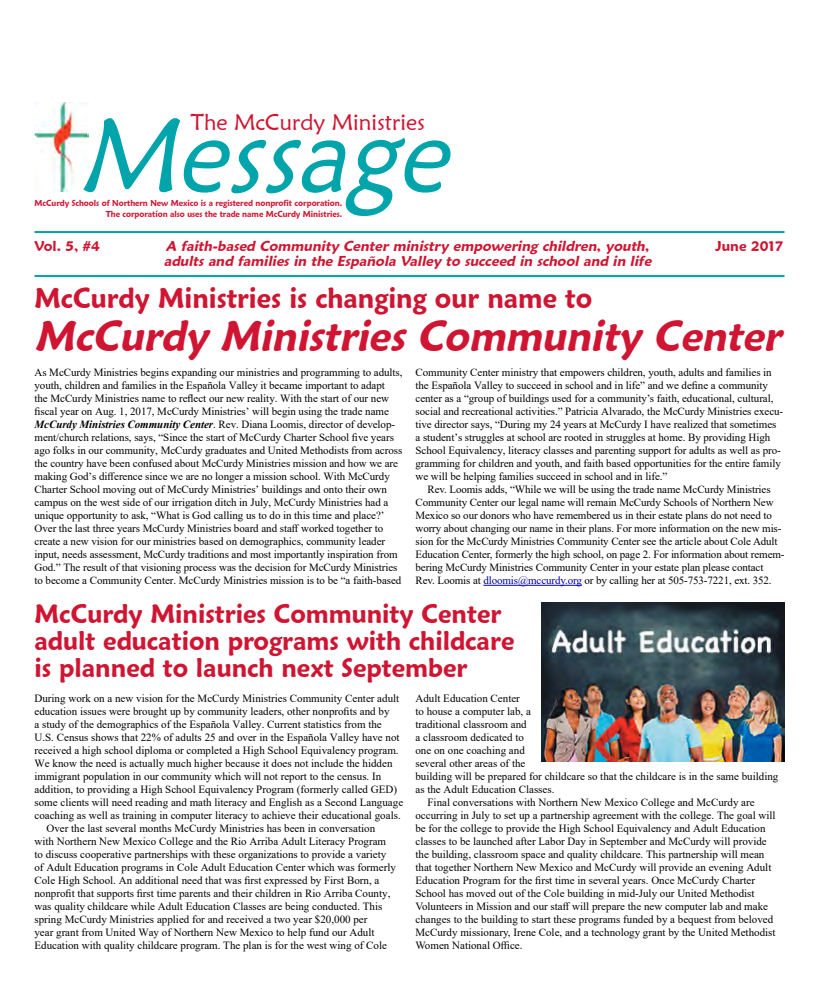
<style>
.page{position:relative;width:819px;height:990px;background:#fff}
.page>*{position:absolute;margin:0;border:0;box-sizing:border-box;transform-origin:0 0}
.t1{font:italic 600 42px "Maiandra GD";color:#d01532;scale:.94 1}
.t2{font:600 28px "Maiandra GD";color:#d01532;scale:.94 1}
.t3{font:600 26px/27px "Maiandra GD";color:#d01532;scale:.95 1}
.t4{font:22.5px "Maiandra GD";color:#d01532}
.t5{font:italic 600 14px "Maiandra GD";color:#d01532}
.t6{font:600 14px "Maiandra GD";color:#d01532}
.t7{font:11px/13px "Times New Roman";color:#000}
.t8{font:600 8.5px/11px "Maiandra GD";letter-spacing:-.005em;color:#d01532;text-align:right;scale:.94 1}
.s1{font-weight:700;font-style:italic}
.s2{color:#0000ac}
</style>
<div class="page">
<hr style="left:483px;top:585px;width:99px;height:1px;background:#0000ac">
<img style="left:34px;top:102px;width:49px;height:89px">
<hr style="left:34px;top:275px;width:751px;height:2px;background:#00a5ac">
<hr style="left:34px;top:231px;width:751px;height:2px;background:#00a5ac">
<svg style="left:83px;top:118px;width:368px;height:98px"></svg>
<img style="left:542px;top:602px;width:243px;height:160px">
<h3 class="t4" style="left:191px;top:109px;width:236px">The McCurdy Ministries</h3>
<p class="t8" style="left:35px;top:198px;width:329px">McCurdy Schools of Northern New Mexico is a registered nonprofit corporation.<br>The corporation also uses the trade name McCurdy Ministries.</p>
<p class="t6" style="left:34px;top:237px;width:67px">Vol. 5, #4</p>
<p class="t5" style="left:166px;top:237px;width:488px">A faith-based Community Center ministry empowering children, youth,</p>
<p class="t6" style="left:716px;top:237px;width:69px">June 2017</p>
<p class="t5" style="left:164px;top:252px;width:492px">adults and families in the Española Valley to succeed in school and in life</p>
<h2 class="t2" style="left:34px;top:281px;width:595px">McCurdy Ministries is changing our name to</h2>
<h1 class="t1" style="left:34px;top:310px;width:806px">McCurdy Ministries Community Center</h1>
<p class="t7" style="left:35px;top:366px;width:370px">As McCurdy Ministries begins expanding our ministries and programming to adults, youth, children and families in the Española Valley it became important to adapt<br>the McCurdy Ministries name to reflect our new reality. With the start of our new fiscal year on Aug. 1, 2017, McCurdy Ministries’ will begin using the trade name <span class="s1">McCurdy Ministries Community Center</span>. Rev. Diana Loomis, director of develop&shy;ment/church relations, says, “Since the start of McCurdy Charter School five years ago folks in our community, McCurdy graduates and United Methodists from across the country have been confused about McCurdy Ministries mission and how we are making God’s difference since we are no longer a mission school. With McCurdy Charter School moving out of McCurdy Ministries’ buildings and onto their own campus on the west side of our irrigation ditch in July, McCurdy Ministries had a unique opportunity to ask, “What is God calling us to do in this time and place?’ Over the last three years McCurdy Ministries board and staff worked together to create a new vision for our ministries based on demographics, community leader input, needs assessment, McCurdy traditions and most importantly inspiration from God.” The result of that visioning process was the decision for McCurdy Ministries to become a Community Center. McCurdy Ministries mission is to be “a faith-based</p>
<p class="t7" style="left:416px;top:366px;width:369px">Community Center ministry that empowers children, youth, adults and families in the Española Valley to succeed in school and in life” and we define a community center as a “group of buildings used for a community’s faith, educational, cultural, social and recreational activities.” Patricia Alvarado, the McCurdy Ministries execu&shy;tive director says, “During my 24 years at McCurdy I have realized that sometimes a student’s struggles at school are rooted in struggles at home. By providing High School Equivalency, literacy classes and parenting support for adults as well as pro&shy;gramming for children and youth, and faith based opportunities for the entire family we will be helping families succeed in school and in life.”</p>
<p class="t7" style="left:416px;top:483px;width:371px;text-indent:12px">Rev. Loomis adds, “While we will be using the trade name McCurdy Ministries Community Center our legal name will remain McCurdy Schools of Northern New Mexico so our donors who have remembered us in their estate plans do not need to worry about changing our name in their plans. For more information on the new mis&shy;sion for the McCurdy Ministries Community Center see the article about Cole Adult Education Center, formerly the high school, on page 2. For information about remem&shy;bering McCurdy Ministries Community Center in your estate plan please contact Rev. Loomis at <span class="s2">dloomis@mccurdy.org</span> or by calling her at 505-753-7221, ext. 352.</p>
<h3 class="t3" style="left:35px;top:600px;width:507px">McCurdy Ministries Community Center adult education programs with childcare is planned to launch next September</h3>
<p class="t7" style="left:34px;top:691px;width:366px">During work on a new vision for the McCurdy Ministries Community Center adult</p>
<p class="t7" style="left:34px;top:704px;width:357px">education issues were brought up by community leaders, other nonprofits and by</p>
<p class="t7" style="left:34px;top:717px;width:349px">a study of the demographics of the Española Valley. Current statistics from the</p>
<p class="t7" style="left:34px;top:730px;width:367px">U.S. Census shows that 22% of adults 25 and over in the Española Valley have not</p>
<p class="t7" style="left:34px;top:743px;width:366px">received a high school diploma or completed a High School Equivalency program.</p>
<p class="t7" style="left:34px;top:756px;width:360px">We know the need is actually much higher because it does not include the hidden</p>
<p class="t7" style="left:34px;top:769px;width:348px">immigrant population in our community which will not report to the census. In</p>
<p class="t7" style="left:34px;top:782px;width:364px">addition, to providing a High School Equivalency Program (formerly called GED)</p>
<p class="t7" style="left:34px;top:795px;width:370px">some clients will need reading and math literacy and English as a Second Language</p>
<p class="t7" style="left:34px;top:808px;width:368px">coaching as well as training in computer literacy to achieve their educational goals.</p>
<p class="t7" style="left:46px;top:821px;width:330px">Over the last several months McCurdy Ministries has been in conversation</p>
<p class="t7" style="left:34px;top:834px;width:353px">with Northern New Mexico College and the Rio Arriba Adult Literacy Program</p>
<p class="t7" style="left:34px;top:847px;width:353px">to discuss cooperative partnerships with these organizations to provide a variety</p>
<p class="t7" style="left:34px;top:860px;width:363px">of Adult Education programs in Cole Adult Education Center which was formerly</p>
<p class="t7" style="left:34px;top:873px;width:346px">Cole High School. An additional need that was first expressed by First Born, a</p>
<p class="t7" style="left:34px;top:886px;width:357px">nonprofit that supports first time parents and their children in Rio Arriba County,</p>
<p class="t7" style="left:34px;top:899px;width:349px">was quality childcare while Adult Education Classes are being conducted. This</p>
<p class="t7" style="left:34px;top:912px;width:334px">spring McCurdy Ministries applied for and received a two year $20,000 per</p>
<p class="t7" style="left:34px;top:925px;width:342px">year grant from United Way of Northern New Mexico to help fund our Adult</p>
<p class="t7" style="left:34px;top:938px;width:354px">Education with quality childcare program. The plan is for the west wing of Cole</p>
<p class="t7" style="left:415px;top:691px;width:106px">Adult Education Center</p>
<p class="t7" style="left:415px;top:704px;width:117px">to house a computer lab, a</p>
<p class="t7" style="left:415px;top:717px;width:113px">traditional classroom and</p>
<p class="t7" style="left:415px;top:730px;width:110px">a classroom dedicated to</p>
<p class="t7" style="left:415px;top:743px;width:111px">one on one coaching and</p>
<p class="t7" style="left:415px;top:756px;width:111px">several other areas of the</p>
<p class="t7" style="left:415px;top:769px;width:364px">building will be prepared for childcare so that the childcare is in the same building</p>
<p class="t7" style="left:415px;top:782px;width:141px">as the Adult Education Classes.</p>
<p class="t7" style="left:427px;top:795px;width:329px">Final conversations with Northern New Mexico College and McCurdy are</p>
<p class="t7" style="left:415px;top:808px;width:362px">occurring in July to set up a partnership agreement with the college. The goal will</p>
<p class="t7" style="left:415px;top:821px;width:352px">be for the college to provide the High School Equivalency and Adult Education</p>
<p class="t7" style="left:415px;top:834px;width:353px">classes to be launched after Labor Day in September and McCurdy will provide</p>
<p class="t7" style="left:415px;top:847px;width:350px">the building, classroom space and quality childcare. This partnership will mean</p>
<p class="t7" style="left:415px;top:860px;width:357px">that together Northern New Mexico and McCurdy will provide an evening Adult</p>
<p class="t7" style="left:415px;top:873px;width:341px">Education Program for the first time in several years. Once McCurdy Charter</p>
<p class="t7" style="left:415px;top:886px;width:341px">School has moved out of the Cole building in mid-July our United Methodist</p>
<p class="t7" style="left:415px;top:899px;width:354px">Volunteers in Mission and our staff will prepare the new computer lab and make</p>
<p class="t7" style="left:415px;top:912px;width:359px">changes to the building to start these programs funded by a bequest from beloved</p>
<p class="t7" style="left:415px;top:925px;width:362px">McCurdy missionary, Irene Cole, and a technology grant by the United Methodist</p>
<p class="t7" style="left:415px;top:938px;width:109px">Women National Office.</p>
</div>
